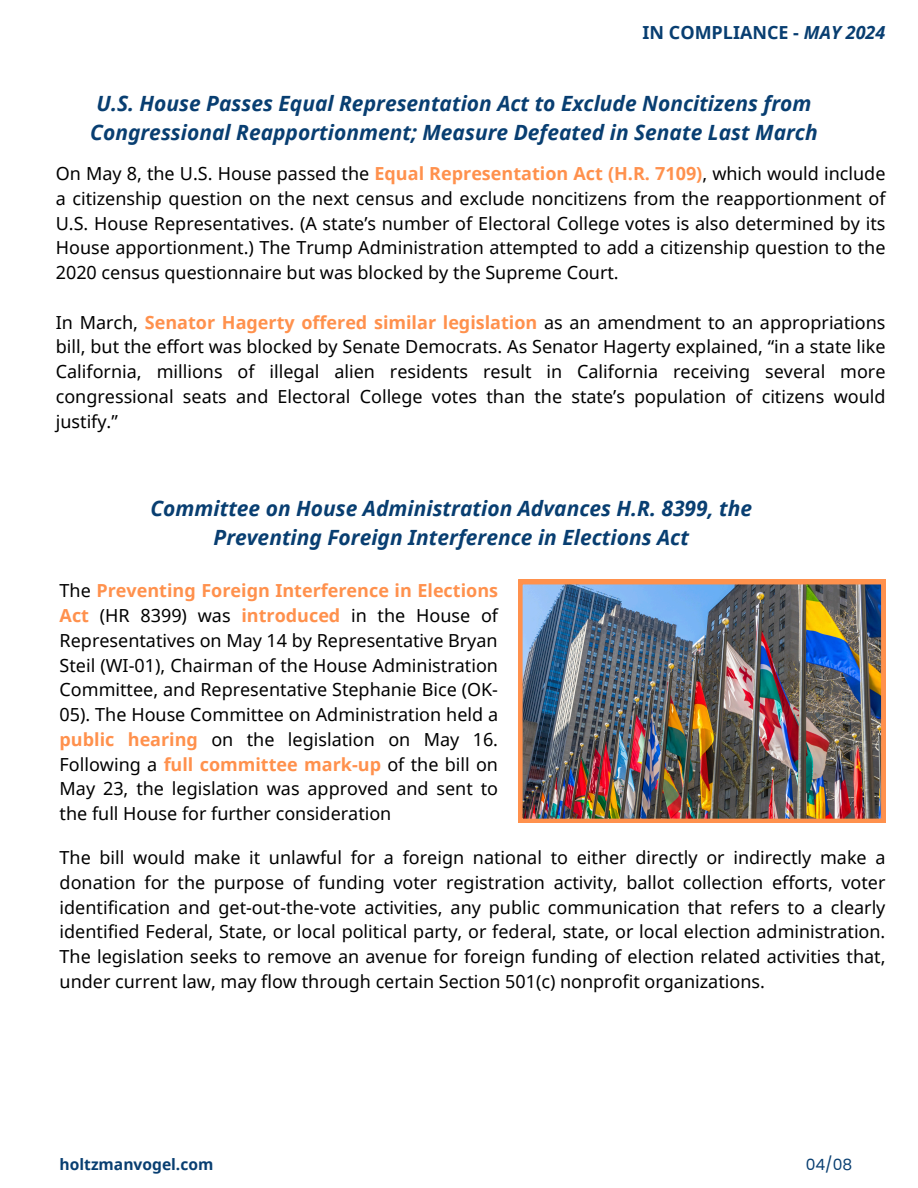
<style>
.page{position:relative;width:918px;height:1188px;background:#fff}
.page>*{position:absolute;margin:0;border:0;box-sizing:border-box;transform-origin:0 0}
.t1{font:italic 700 21px/29.2px "Noto Sans";color:#083e71;text-align:center}
.t2{font:18px/24.8px "Noto Sans";color:#000;text-align:justify}
.t3{font:700 18px "Noto Sans";color:#083e71}
.t4{font:700 15.6px "Noto Sans";color:#083e71}
.t5{font:15.45px "Poppins";color:#083e71}
.s1{font-style:italic}
.s2{font-weight:700;color:#ff914d}
</style>
<div class="page">
<img style="left:518px;top:580px;width:368px;height:243px">
<h1 class="t3" style="left:643px;top:20px;width:244px">IN COMPLIANCE - <span class="s1">MAY 2024</span></h1>
<h3 class="t1" style="left:90px;top:88px;width:729px">U.S. House Passes Equal Representation Act to Exclude Noncitizens from<br>Congressional Reapportionment; Measure Defeated in Senate Last March</h3>
<h3 class="t2" style="left:56px;top:161px;width:831px">On May 8, the U.S. House passed the <span class="s2">Equal Representation Act (H.R. 7109)</span>, which would include a citizenship question on the next census and exclude noncitizens from the reapportionment of U.S. House Representatives. (A state’s number of Electoral College votes is also determined by its House apportionment.) The Trump Administration attempted to add a citizenship question to the 2020 census questionnaire but was blocked by the Supreme Court.</h3>
<h1 class="t2" style="left:56px;top:309px;width:831px">In March, <span class="s2">Senator Hagerty offered similar legislation</span> as an amendment to an appropriations bill, but the effort was blocked by Senate Democrats. As Senator Hagerty explained, “in a state like California, millions of illegal alien residents result in California receiving several more congressional seats and Electoral College votes than the state’s population of citizens would justify.”</h1>
<h3 class="t1" style="left:150px;top:493px;width:603px">Committee on House Administration Advances H.R. 8399, the<br>Preventing Foreign Interference in Elections Act</h3>
<h4 class="t2" style="left:60px;top:578px;width:440px">The <span class="s2">Preventing Foreign Interference in Elections Act</span> (HR 8399) was <span class="s2">introduced</span> in the House of Representatives on May 14 by Representative Bryan Steil (WI-01), Chairman of the House Administration Committee, and Representative Stephanie Bice (OK-05). The House Committee on Administration held a <span class="s2">public hearing</span> on the legislation on May 16.<br>Following a <span class="s2">full committee mark-up</span> of the bill on May 23, the legislation was approved and sent to the full House for further consideration</h4>
<p class="t2" style="left:60px;top:845px;width:827px">The bill would make it unlawful for a foreign national to either directly or indirectly make a donation for the purpose of funding voter registration activity, ballot collection efforts, voter identification and get-out-the-vote activities, any public communication that refers to a clearly identified Federal, State, or local political party, or federal, state, or local election administration.<br>The legislation seeks to remove an avenue for foreign funding of election related activities that, under current law, may flow through certain Section 501(c) nonprofit organizations.</p>
<h3 class="t4" style="left:60px;top:1154px;width:155px">holtzmanvogel.com</h3>
<p class="t5" style="left:806px;top:1153px;width:48px">04/08</p>
</div>
